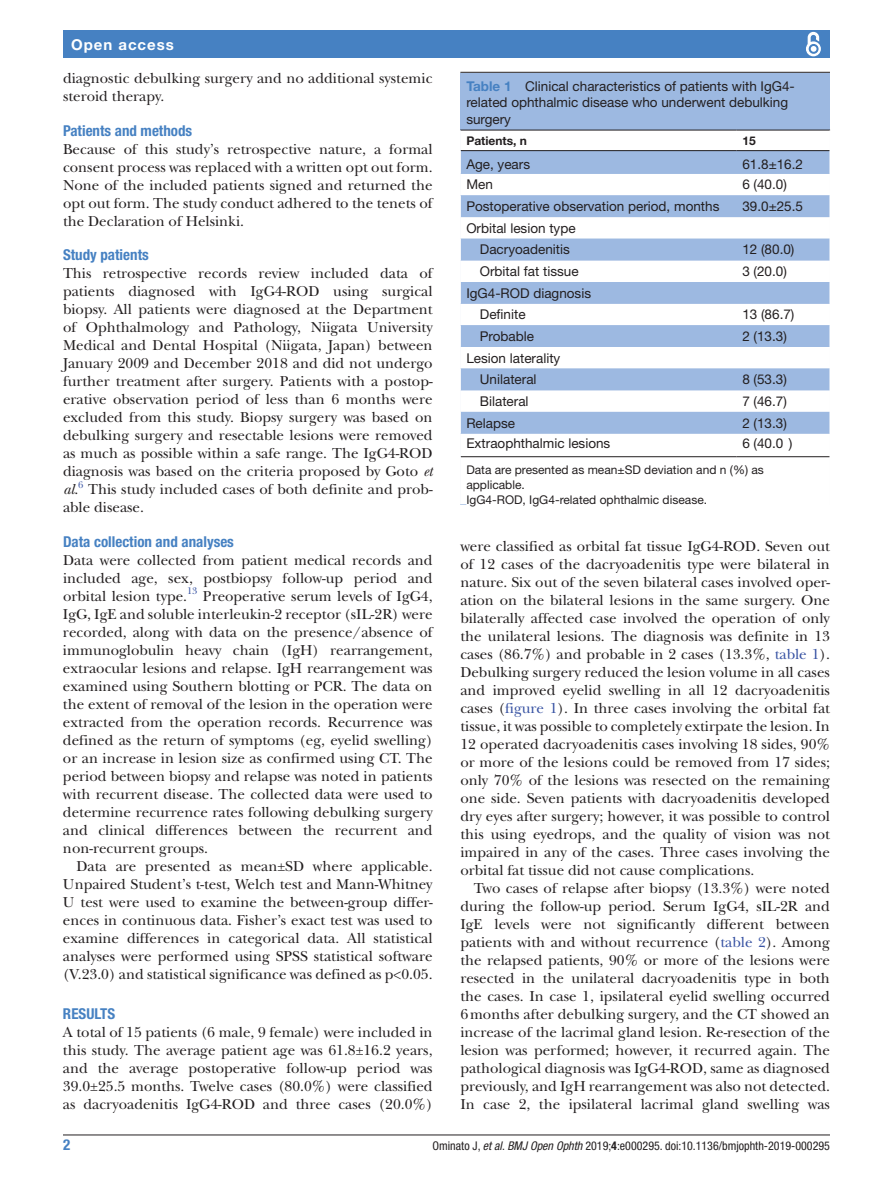
<style>
.page{position:relative;width:893px;height:1191px;background:#fff}
.page>*{position:absolute;margin:0;border:0;box-sizing:border-box;transform-origin:0 0}
.t1{font:15px/18px "New Baskerville";color:#231f20;text-align:justify}
.t2{font:700 condensed 15px "Helvetica Neue LT Std";color:#4681c2}
.t3{font:700 15px "Helvetica Neue LT Std";letter-spacing:.065em;color:#fff}
.t4{font:13.5px/21.6px "Helvetica Neue LT Std";color:#231f20}
.t5{font:12px/15px "Helvetica Neue LT Std";color:#231f20}
.t6{font:condensed 12px "Helvetica Neue LT Std";color:#231f20}
.t7{font:700 12px "Helvetica Neue LT Std";color:#231f20}
.s1{font-style:italic}
.s2{font-weight:700;color:#4681c2}
.s3{font-family:"Arial Unicode MS"}
.s4{color:#3853a3}
.s5{font-weight:700}
</style>
<div class="page">
<hr style="left:63px;top:1134px;width:767px;height:1px;background:#231f20">
<div style="left:63px;top:31px;width:767px;height:27px;background:#4681c2"></div>
<svg style="left:806px;top:31px;width:15px;height:26px"></svg>
<div style="left:460px;top:73px;width:370px;height:431px;background:#9db9e1"></div>
<hr style="left:460px;top:72px;width:370px;height:1px;background:#231f20">
<div style="left:461px;top:131px;width:369px;height:373px;background:#fff"></div>
<svg style="left:461px;top:151px;width:369px;height:282px"></svg>
<hr style="left:460px;top:130px;width:276px;height:1px;background:#231f20">
<hr style="left:460px;top:150px;width:276px;height:1px;background:#231f20">
<hr style="left:736px;top:130px;width:94px;height:1px;background:#231f20">
<hr style="left:736px;top:150px;width:94px;height:1px;background:#231f20">
<hr style="left:460px;top:456px;width:276px;height:1px;background:#231f20">
<hr style="left:736px;top:456px;width:94px;height:1px;background:#231f20">
<svg style="left:460px;top:130px;width:1px;height:327px"></svg>
<hr style="left:460px;top:457px;width:1px;height:47px;background:#fff">
<hr style="left:466px;top:488px;width:364px;height:2px;background:#fff">
<hr style="left:466px;top:503px;width:364px;height:2px;background:#fff">
<p class="t3" style="left:71px;top:35px;width:104px">Open access</p>
<p class="t1" style="left:63px;top:69px;width:371px">diagnostic debulking surgery and no additional systemic steroid therapy.</p>
<p class="t2" style="left:63px;top:121px;width:131px">Patients and methods</p>
<p class="t1" style="left:63px;top:140px;width:371px">Because of this study’s retrospective nature, a formal consent process was replaced with a written opt out form.<br>None of the included patients signed and returned the opt out form. The study conduct adhered to the tenets of the Declaration of Helsinki.</p>
<p class="t2" style="left:63px;top:246px;width:87px">Study patients</p>
<p class="t1" style="left:63px;top:264px;width:371px">This retrospective records review included data of patients diagnosed with IgG4-ROD using surgical biopsy. All patients were diagnosed at the Department of Ophthalmology and Pathology, Niigata University Medical and Dental Hospital (Niigata, Japan) between January 2009 and December 2018 and did not undergo further treatment after surgery. Patients with a postop&shy;erative observation period of less than 6 months were excluded from this study. Biopsy surgery was based on debulking surgery and resectable lesions were removed as much as possible within a safe range. The IgG4-ROD diagnosis was based on the criteria proposed by Goto <span class="s1">et al</span>.<sup>6</sup> This study included cases of both definite and prob&shy;able disease.</p>
<p class="t2" style="left:63px;top:532px;width:172px">Data collection and analyses</p>
<p class="t1" style="left:63px;top:551px;width:371px">Data were collected from patient medical records and included age, sex, postbiopsy follow-up period and orbital lesion type.<sup>13</sup> Preoperative serum levels of IgG4, IgG, IgE and soluble interleukin-2 receptor (sIL-2R) were recorded, along with data on the presence/absence of immunoglobulin heavy chain (IgH) rearrangement, extraocular lesions and relapse. IgH rearrangement was examined using Southern blotting or PCR. The data on the extent of removal of the lesion in the operation were extracted from the operation records. Recurrence was defined as the return of symptoms (eg, eyelid swelling) or an increase in lesion size as confirmed using CT. The period between biopsy and relapse was noted in patients with recurrent disease. The collected data were used to determine recurrence rates following debulking surgery and clinical differences between the recurrent and non-recurrent groups.</p>
<p class="t1" style="left:63px;top:857px;width:371px;text-indent:14px">Data are presented as mean±SD where applicable.<br>Unpaired Student’s t-test, Welch test and Mann-Whitney U test were used to examine the between-group differ&shy;ences in continuous data. Fisher’s exact test was used to examine differences in categorical data. All statistical analyses were performed using SPSS statistical software (V.23.0) and statistical significance was defined as p&lt;0.05.</p>
<p class="t2" style="left:63px;top:1005px;width:54px">Results</p>
<p class="t1" style="left:63px;top:1023px;width:371px">A total of 15 patients (6 male, 9 female) were included in this study. The average patient age was 61.8±16.2 years, and the average postoperative follow-up period was 39.0±25.5 months. Twelve cases (80.0%) were classified as dacryoadenitis IgG4-ROD and three cases (20.0%)</p>
<p class="t4" style="left:466px;top:77px;width:330px;line-height:16.5px"><span class="s2">Table 1</span> Clinical characteristics of patients with IgG4- related ophthalmic disease who underwent debulking surgery</p>
<p class="t7" style="left:466px;top:133px;width:62px">Patients, n</p>
<p class="t7" style="left:742px;top:133px;width:15px">15</p>
<p class="t4" style="left:466px;top:153px;width:65px">Age, years</p>
<p class="t4" style="left:742px;top:153px;width:62px">61.8±16.2</p>
<p class="t4" style="left:466px;top:174px;width:28px">Men</p>
<p class="t4" style="left:742px;top:174px;width:46px">6 (40.0)</p>
<p class="t4" style="left:466px;top:195px;width:255px">Postoperative observation period, months</p>
<p class="t4" style="left:742px;top:195px;width:62px">39.0±25.5</p>
<p class="t4" style="left:466px;top:217px;width:111px;text-align:center">Orbital lesion type<br>Dacryoadenitis</p>
<p class="t4" style="left:742px;top:239px;width:54px">12 (80.0)</p>
<p class="t4" style="left:480px;top:260px;width:100px">Orbital fat tissue</p>
<p class="t4" style="left:742px;top:260px;width:46px">3 (20.0)</p>
<p class="t4" style="left:480px;top:282px;width:113px;text-indent:-14px">IgG4-ROD diagnosis<br>Definite</p>
<p class="t4" style="left:742px;top:303px;width:54px">13 (86.7)</p>
<p class="t4" style="left:480px;top:325px;width:56px">Probable</p>
<p class="t4" style="left:742px;top:325px;width:46px">2 (13.3)</p>
<p class="t4" style="left:480px;top:347px;width:82px;text-indent:-14px">Lesion laterality<br>Unilateral</p>
<p class="t4" style="left:742px;top:368px;width:46px">8 (53.3)</p>
<p class="t4" style="left:480px;top:390px;width:50px">Bilateral</p>
<p class="t4" style="left:742px;top:390px;width:46px">7 (46.7)</p>
<p class="t4" style="left:466px;top:412px;width:50px">Relapse</p>
<p class="t4" style="left:742px;top:412px;width:46px">2 (13.3)</p>
<p class="t4" style="left:466px;top:432px;width:146px">Extraophthalmic lesions</p>
<p class="t4" style="left:742px;top:432px;width:56px">6 (40.0<span class="s3">）</span></p>
<p class="t5" style="left:466px;top:462px;width:299px">Data are presented as mean±SD deviation and n (%) as applicable.<br>IgG4-ROD, IgG4-related ophthalmic disease.</p>
<p class="t1" style="left:460px;top:537px;width:371px">were classified as orbital fat tissue IgG4-ROD. Seven out of 12 cases of the dacryoadenitis type were bilateral in nature. Six out of the seven bilateral cases involved oper&shy;ation on the bilateral lesions in the same surgery. One bilaterally affected case involved the operation of only the unilateral lesions. The diagnosis was definite in 13 cases (86.7%) and probable in 2 cases (13.3%, <span class="s4">table 1</span>).<br>Debulking surgery reduced the lesion volume in all cases and improved eyelid swelling in all 12 dacryoadenitis cases (<span class="s4">figure 1</span>). In three cases involving the orbital fat tissue, it was possible to completely extirpate the lesion. In 12 operated dacryoadenitis cases involving 18 sides, 90% or more of the lesions could be removed from 17 sides; only 70% of the lesions was resected on the remaining one side. Seven patients with dacryoadenitis developed dry eyes after surgery; however, it was possible to control this using eyedrops, and the quality of vision was not impaired in any of the cases. Three cases involving the orbital fat tissue did not cause complications.</p>
<p class="t1" style="left:460px;top:879px;width:371px;text-indent:14px">Two cases of relapse after biopsy (13.3%) were noted during the follow-up period. Serum IgG4, sIL-2R and IgE levels were not significantly different between patients with and without recurrence (<span class="s4">table 2</span>). Among the relapsed patients, 90% or more of the lesions were resected in the unilateral dacryoadenitis type in both the cases. In case 1, ipsilateral eyelid swelling occurred 6months after debulking surgery, and the CT showed an increase of the lacrimal gland lesion. Re-resection of the lesion was performed; however, it recurred again. The pathological diagnosis was IgG4-ROD, same as diagnosed previously, and IgH rearrangement was also not detected.<br>In case 2, the ipsilateral lacrimal gland swelling was</p>
<p class="t2" style="left:63px;top:1135px;width:9px">2</p>
<p class="t6" style="left:432px;top:1138px;width:399px">Ominato J, <span class="s1">et al</span>. <span class="s1">BMJ Open Ophth</span> 2019;<span class="s5">4</span>:e000295. doi:10.1136/bmjophth-2019-000295</p>
</div>
